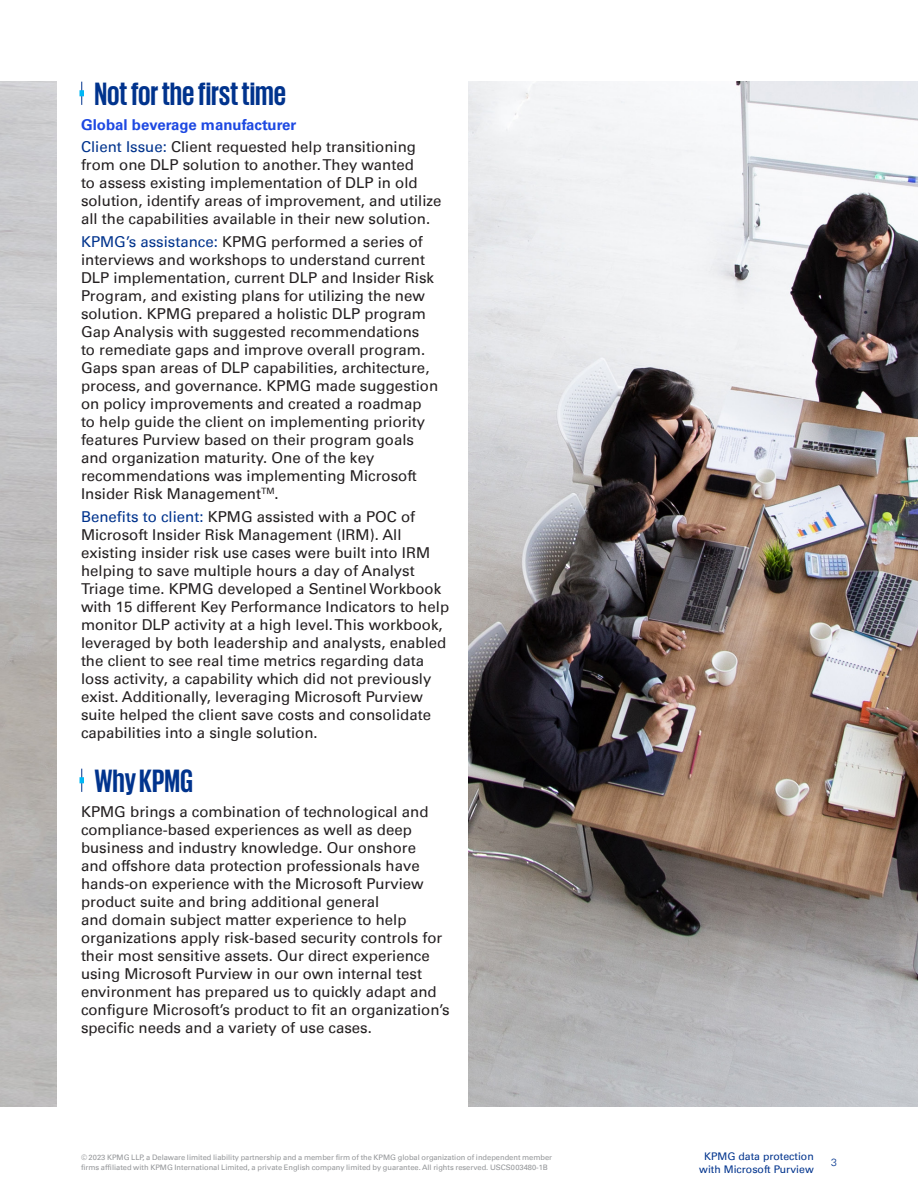
<style>
.page{position:relative;width:918px;height:1188px;background:#fff}
.page>*{position:absolute;margin:0;border:0;box-sizing:border-box;transform-origin:0 0}
.t1{font:700 33px "KPMG";color:#00338d}
.t2{font:15px/18px "Univers 55 Roman";color:#231f20}
.t3{font:700 15px "Univers 65";color:#1e49e2}
.t4{font:10.5px/13.5px "Univers 55 Roman";color:#00338d;text-align:center}
.t5{font:300 10.5px "Univers 45";color:#00338d}
.t6{font:7.5px/10.5px "Univers 55 Roman";color:#939598}
.s1{color:#00338d}
</style>
<div class="page">
<img style="left:0;top:81px;width:918px;height:1026px">
<div style="left:57px;top:39px;width:411px;height:1091px;background:#fff"></div>
<svg style="left:80px;top:82px;width:4px;height:23px"></svg>
<svg style="left:80px;top:769px;width:4px;height:23px"></svg>
<h1 class="t1" style="left:94px;top:77px;width:193px">Not for the first time</h1>
<p class="t3" style="left:81px;top:116px;width:217px">Global beverage manufacturer</p>
<p class="t2" style="left:81px;top:138px;width:362px"><span class="s1">Client Issue:</span> Client requested help transitioning from one DLP solution to another. They wanted<br>to assess existing implementation of DLP in old solution, identify areas of improvement, and utilize all the capabilities available in their new solution.</p>
<p class="t2" style="left:81px;top:233px;width:359px"><span class="s1">KPMG’s assistance:</span> KPMG performed a series of interviews and workshops to understand current DLP implementation, current DLP and Insider Risk Program, and existing plans for utilizing the new solution. KPMG prepared a holistic DLP program Gap Analysis with suggested recommendations<br>to remediate gaps and improve overall program.<br>Gaps span areas of DLP capabilities, architecture, process, and governance. KPMG made suggestion on policy improvements and created a roadmap to help guide the client on implementing priority features Purview based on their program goals and organization maturity. One of the key recommendations was implementing Microsoft Insider Risk Management<sup>TM</sup>.</p>
<p class="t2" style="left:81px;top:507px;width:370px"><span class="s1">Benefits to client:</span> KPMG assisted with a POC of Microsoft Insider Risk Management (IRM). All existing insider risk use cases were built into IRM helping to save multiple hours a day of Analyst Triage time. KPMG developed a Sentinel Workbook with 15 different Key Performance Indicators to help monitor DLP activity at a high level. This workbook, leveraged by both leadership and analysts, enabled the client to see real time metrics regarding data loss activity, a capability which did not previously exist. Additionally, leveraging Microsoft Purview suite helped the client save costs and consolidate capabilities into a single solution.</p>
<h1 class="t1" style="left:94px;top:764px;width:100px">Why KPMG</h1>
<p class="t2" style="left:81px;top:803px;width:370px">KPMG brings a combination of technological and compliance-based experiences as well as deep business and industry knowledge. Our onshore<br>and offshore data protection professionals have hands-on experience with the Microsoft Purview product suite and bring additional general<br>and domain subject matter experience to help organizations apply risk-based security controls for their most sensitive assets. Our direct experience using Microsoft Purview in our own internal test environment has prepared us to quickly adapt and configure Microsoft’s product to fit an organization’s specific needs and a variety of use cases.</p>
<p class="t4" style="left:699px;top:1149px;width:116px">KPMG data protection with Microsoft Purview</p>
<p class="t6" style="left:81px;top:1152px;width:473px">© 2023 KPMG LLP, a Delaware limited liability partnership and a member firm of the KPMG global organization of independent member firms affiliated with KPMG International Limited, a private English company limited by guarantee. All rights reserved. USCS003480-1B</p>
<p class="t5" style="left:831px;top:1156px;width:7px">3</p>
</div>
